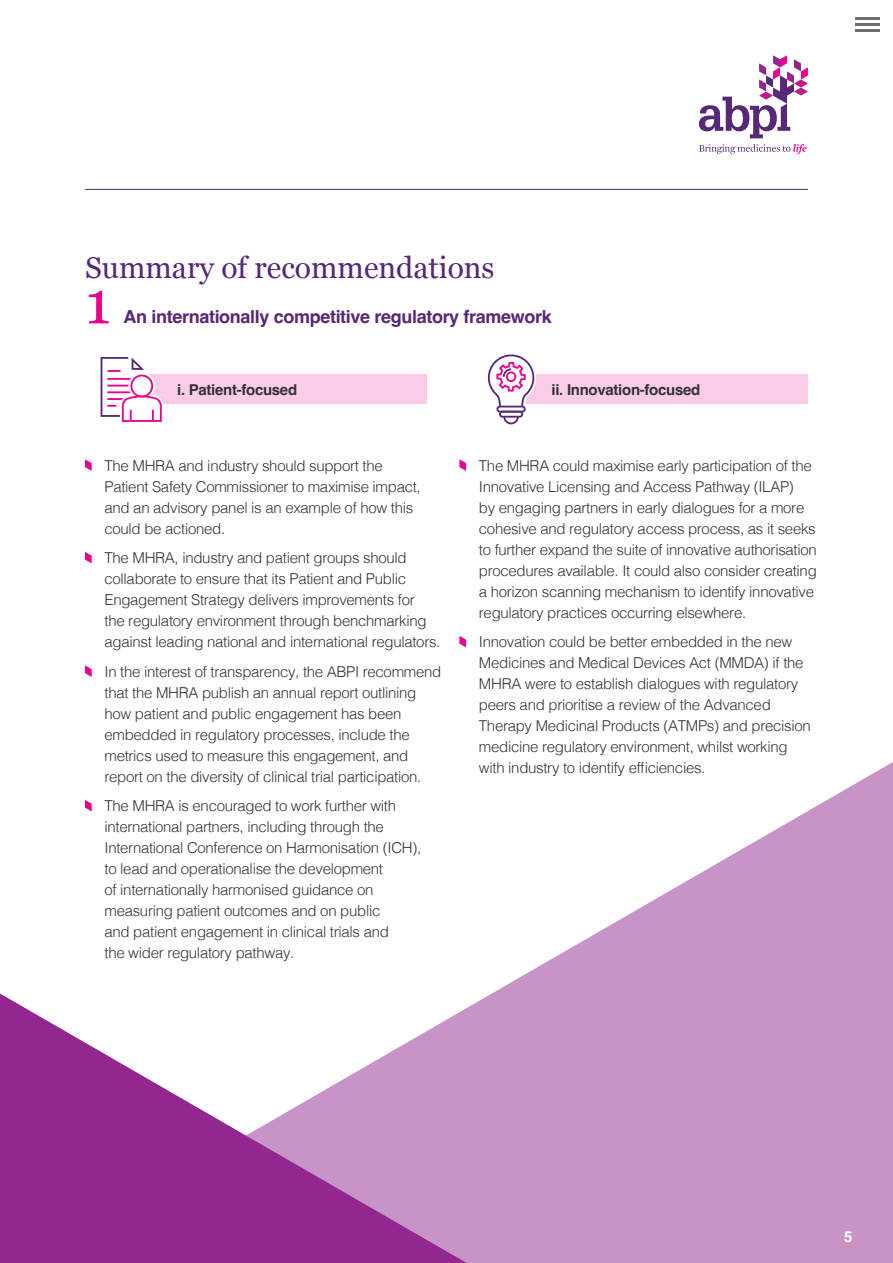
<style>
.page{position:relative;width:893px;height:1263px;background:#fff}
.page>*{position:absolute;margin:0;border:0;box-sizing:border-box;transform-origin:0 0}
.Main_headers{font:60.15px "Georgia";color:#ec008c}
.Subheaders{font:30px "Georgia";color:#562877}
.BODY{font:700 18px "Helvetica";letter-spacing:-.02em;color:#562877}
.BODY-2{font:300 15px/21px "Helvetica";letter-spacing:-.02em;color:#333}
.BODY-3{font:700 15px "Helvetica";letter-spacing:-.02em;color:#333}
.t1{font:700 15px "Helvetica";color:#fff}
</style>
<div class="page">
<div style="left:521px;top:375px;width:287px;height:29px;background:#fbcce8"></div>
<div style="left:145px;top:375px;width:282px;height:29px;background:#fbcce8"></div>
<svg style="left:85px;top:459px;width:7px;height:12px"></svg>
<svg style="left:85px;top:552px;width:7px;height:11px"></svg>
<svg style="left:85px;top:665px;width:7px;height:12px"></svg>
<svg style="left:85px;top:800px;width:7px;height:11px"></svg>
<svg style="left:459px;top:459px;width:7px;height:12px"></svg>
<svg style="left:459px;top:636px;width:7px;height:11px"></svg>
<svg style="left:467px;top:762px;width:426px;height:501px;fill:#c893c7"></svg>
<svg style="left:0;top:993px;width:467px;height:270px"></svg>
<svg style="left:100px;top:357px;width:67px;height:65px"></svg>
<div style="left:130px;top:375px;width:23px;height:22px;border:2px solid #ec008c;border-radius:50%"></div>
<svg style="left:487px;top:354px;width:52px;height:71px"></svg>
<div style="left:506px;top:372px;width:10px;height:10px;border:2px solid #ec008c;border-radius:50%"></div>
<hr style="left:85px;top:189px;width:723px;height:1px;background:#562877">
<svg style="left:699px;top:144px;width:108px;height:10px"></svg>
<svg style="left:699px;top:55px;width:109px;height:83px"></svg>
<hr style="left:855px;top:18px;width:25px;height:2px;background:#707070">
<hr style="left:855px;top:23px;width:25px;height:3px;background:#707070">
<hr style="left:855px;top:29px;width:25px;height:3px;background:#707070">
<p class="Subheaders" style="left:85px;top:246px;width:411px">Summary of recommendations</p>
<p class="Main_headers" style="left:85px;top:259px;width:27px">1</p>
<p class="BODY" style="left:124px;top:306px;width:430px">An internationally competitive regulatory framework</p>
<p class="BODY-3" style="left:177px;top:381px;width:121px">i. Patient-focused</p>
<p class="BODY-3" style="left:552px;top:381px;width:150px">ii. Innovation-focused</p>
<p class="BODY-2" style="left:104px;top:454px;width:318px">The MHRA and industry should support the Patient Safety Commissioner to maximise impact, and an advisory panel is an example of how this could be actioned.</p>
<p class="BODY-2" style="left:104px;top:546px;width:337px">The MHRA, industry and patient groups should collaborate to ensure that its Patient and Public Engagement Strategy delivers improvements for<br>the regulatory environment through benchmarking against leading national and international regulators.</p>
<p class="BODY-2" style="left:104px;top:660px;width:338px">In the interest of transparency, the ABPI recommend that the MHRA publish an annual report outlining how patient and public engagement has been embedded in regulatory processes, include the metrics used to measure this engagement, and report on the diversity of clinical trial participation.</p>
<p class="BODY-2" style="left:104px;top:794px;width:318px">The MHRA is encouraged to work further with international partners, including through the International Conference on Harmonisation (ICH), to lead and operationalise the development<br>of internationally harmonised guidance on measuring patient outcomes and on public<br>and patient engagement in clinical trials and<br>the wider regulatory pathway.</p>
<p class="BODY-2" style="left:479px;top:454px;width:339px">The MHRA could maximise early participation of the Innovative Licensing and Access Pathway (ILAP)<br>by engaging partners in early dialogues for a more cohesive and regulatory access process, as it seeks to further expand the suite of innovative authorisation procedures available. It could also consider creating a horizon scanning mechanism to identify innovative regulatory practices occurring elsewhere.</p>
<p class="BODY-2" style="left:479px;top:630px;width:333px">Innovation could be better embedded in the new Medicines and Medical Devices Act (MMDA) if the MHRA were to establish dialogues with regulatory peers and prioritise a review of the Advanced Therapy Medicinal Products (ATMPs) and precision medicine regulatory environment, whilst working with industry to identify efficiencies.</p>
<p class="t1" style="left:844px;top:1228px;width:10px">5</p>
</div>
